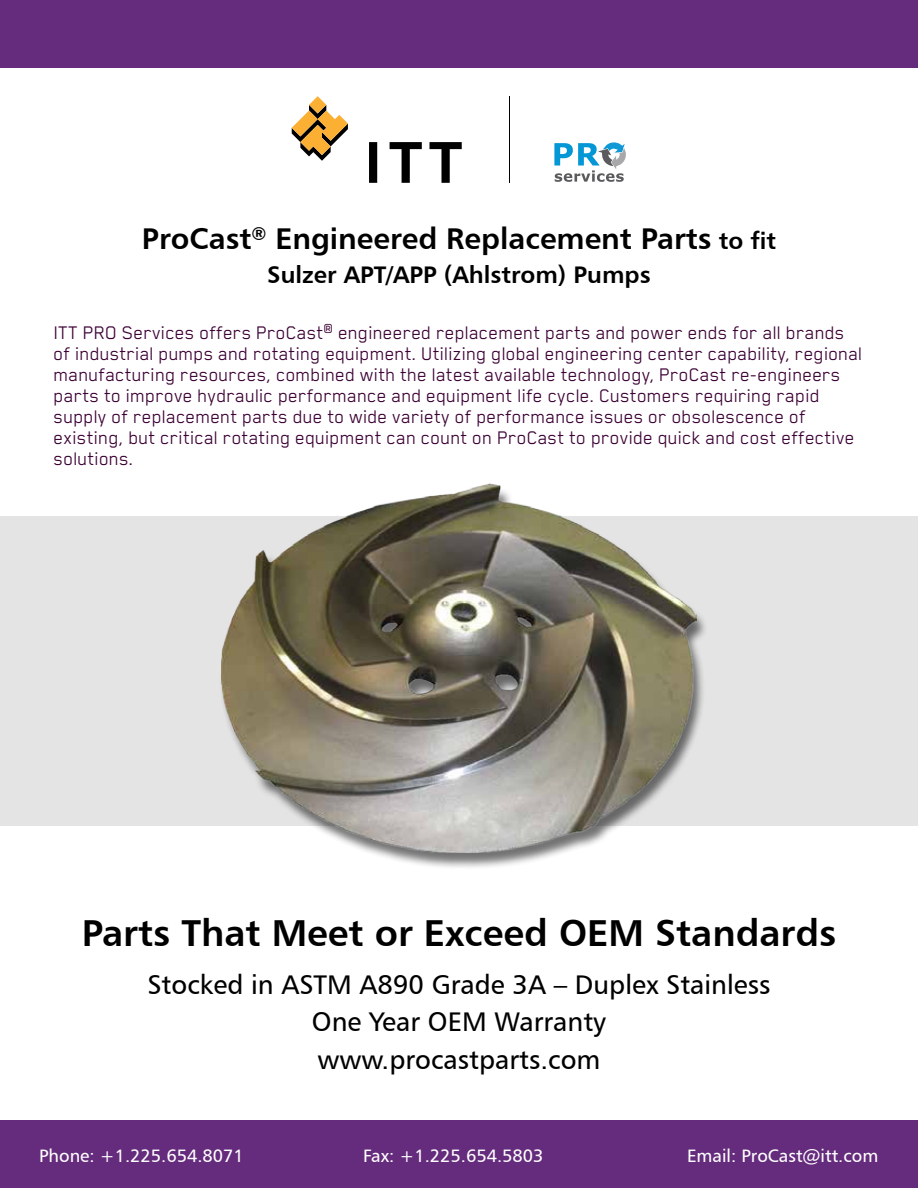
<style>
.page{position:relative;width:918px;height:1188px;background:#fff}
.page>*{position:absolute;margin:0;border:0;box-sizing:border-box;transform-origin:0 0}
.t1{font:37.5px "Humanist 777 BT Bold B";color:#000}
.t2{font:30px "Humanist 777 BT Bold B";color:#000}
.t3{font:27px/37.5px "Humanist 777 BT Roman B";color:#000;text-align:center}
.t4{font:24px "Humanist 777 BT Bold B";color:#000}
.t5{font:21px/21px "Blender Pro";color:#3d0235}
.t6{font:18px "Humanist 777 BT Roman B";color:#fff}
.s1{font-size:24px}
</style>
<div class="page">
<div style="left:0;top:1120px;width:918px;height:68px;background:#652b7c"></div>
<div style="left:0;top:516px;width:918px;height:310px;background:#e4e4e4"></div>
<hr style="left:509px;top:96px;width:1px;height:87px;background:#000">
<svg style="left:369px;top:142px;width:8px;height:41px"></svg>
<svg style="left:390px;top:142px;width:32px;height:41px"></svg>
<svg style="left:429px;top:142px;width:33px;height:41px"></svg>
<svg style="left:292px;top:96px;width:56px;height:65px"></svg>
<svg style="left:554px;top:142px;width:72px;height:40px"></svg>
<div style="left:0;top:0;width:918px;height:68px;background:#652b7c"></div>
<div style="left:219px;top:487px;width:490px;height:383px;background:#000;opacity:.55"></div>
<img style="left:222px;top:483px;width:474px;height:369px">
<h2 class="t2" style="left:142px;top:220px;width:636px">ProCast<sup>®</sup> Engineered Replacement Parts <span class="s1">to fit</span></h2>
<p class="t4" style="left:267px;top:260px;width:385px">Sulzer APT/APP (Ahlstrom) Pumps</p>
<p class="t5" style="left:54px;top:322px;width:810px">ITT PRO Services offers ProCast<sup>®</sup> engineered replacement parts and power ends for all brands of industrial pumps and rotating equipment. Utilizing global engineering center capability, regional manufacturing resources, combined with the latest available technology, ProCast re-engineers parts to improve hydraulic performance and equipment life cycle. Customers requiring rapid supply of replacement parts due to wide variety of performance issues or obsolescence of existing, but critical rotating equipment can count on ProCast to provide quick and cost effective solutions.</p>
<h1 class="t1" style="left:82px;top:909px;width:756px">Parts That Meet or Exceed OEM Standards</h1>
<p class="t3" style="left:147px;top:965px;width:624px">Stocked in ASTM A890 Grade 3A – Duplex Stainless<br>One Year OEM Warranty<br>www.procastparts.com</p>
<p class="t6" style="left:39px;top:1144px;width:206px">Phone: +1.225.654.8071</p>
<p class="t6" style="left:363px;top:1144px;width:182px">Fax: +1.225.654.5803</p>
<p class="t6" style="left:687px;top:1144px;width:193px">Email: ProCast@itt.com</p>
</div>
